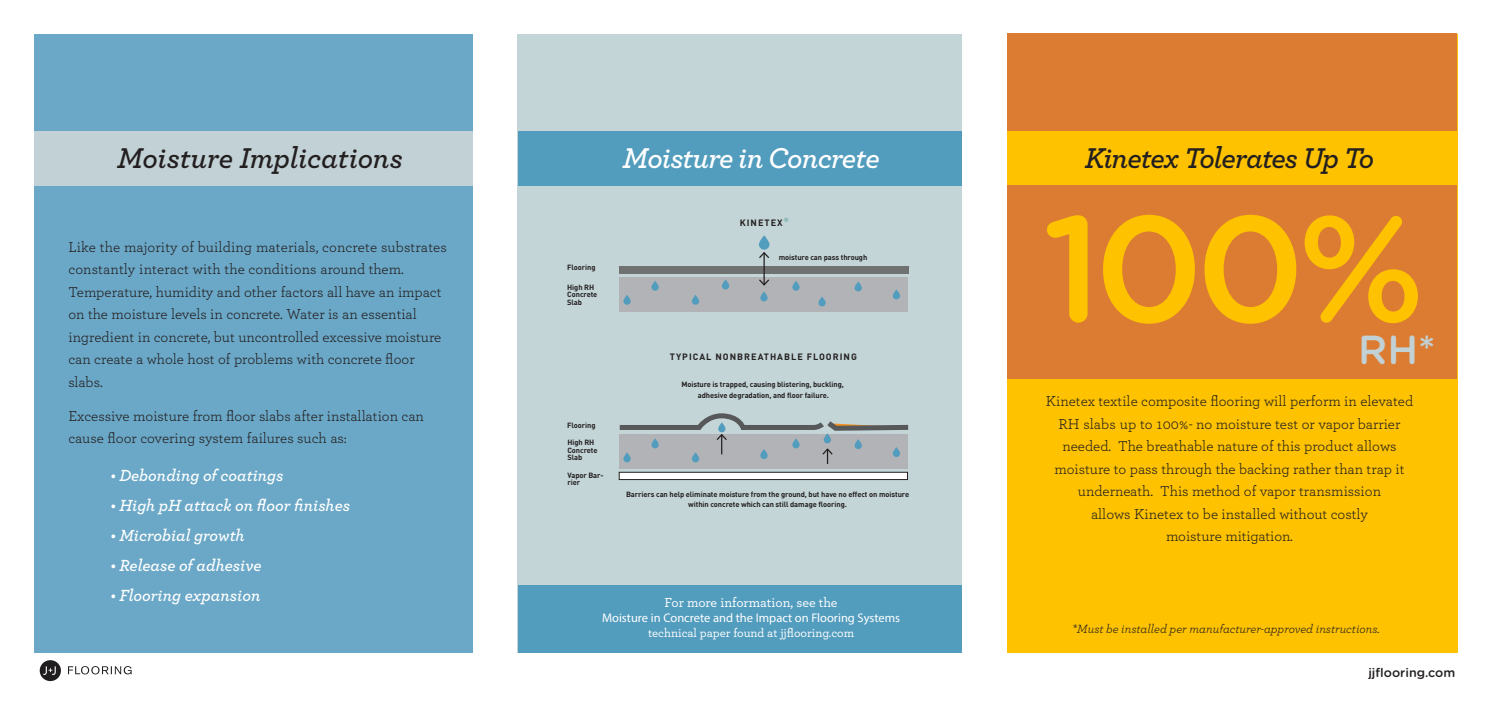
<style>
.page{position:relative;width:1491px;height:709px;background:#fff}
.page>*{position:absolute;margin:0;border:0;box-sizing:border-box;transform-origin:0 0}
.t1{font:500 150.5px "Gotham Rounded";color:#fec200}
.t2{font:500 40.5px "Gotham Rounded";color:#c2d1d5}
.Paragraph_Style_2{font:italic 600 30px "Archer";letter-spacing:-.015em;color:#231f20}
.Paragraph_Style_2-2{font:italic 600 30px "Archer";letter-spacing:-.035em;color:#231f20}
.t3{font:italic 600 30px "Archer";letter-spacing:-.025em;color:#fff}
.Body_copy{font:italic 600 16.88px "Archer";color:#fff}
.Body_copy-2{font:15px/22.5px "Archer";color:#231f20}
.t4{font:500 13.75px "Archer";color:#fff}
.Body_copy-3{font:italic 12.5px "Archer";color:#231f20}
.t5{font:12.5px "Myriad Pro";color:#fff}
.t6{font:500 12.5px "Archer";color:#fff}
.t7{font:500 12.5px "Gotham Rounded";color:#231f20}
.t8{font:700 9.12px "DINOT";letter-spacing:.11em;color:#231f20}
.t9{font:700 7.5px/10px "DINOT";letter-spacing:-.01em;color:#231f20;text-align:center}
</style>
<div class="page">
<div style="left:34px;top:34px;width:438px;height:618px;background:#6ba8c7"></div>
<div style="left:1007px;top:34px;width:450px;height:618px;background:#fec200"></div>
<div style="left:34px;top:131px;width:438px;height:55px;background:#c2d1d5"></div>
<div style="left:1007px;top:186px;width:449px;height:193px;background:#dc7c32"></div>
<div style="left:518px;top:34px;width:444px;height:618px;background:#c4d5d7"></div>
<div style="left:518px;top:131px;width:443px;height:55px;background:#529cbe"></div>
<div style="left:518px;top:585px;width:443px;height:67px;background:#529cbe"></div>
<div style="left:1007px;top:34px;width:449px;height:97px;background:#dc7c32"></div>
<svg style="left:759px;top:235px;width:10px;height:15px"></svg>
<div style="left:620px;top:277px;width:288px;height:34px;background:#b2b3b7"></div>
<div style="left:620px;top:434px;width:288px;height:35px;background:#b2b3b7"></div>
<div style="left:620px;top:266px;width:144px;height:7px;background:#707171"></div>
<div style="left:619px;top:472px;width:288px;height:7px;background:#fff"></div>
<div style="left:619px;top:472px;width:288px;height:8px;border:1px solid #231f20"></div>
<div style="left:764px;top:266px;width:144px;height:7px;background:#707171"></div>
<svg style="left:623px;top:295px;width:8px;height:10px"></svg>
<svg style="left:692px;top:295px;width:7px;height:10px"></svg>
<svg style="left:722px;top:279px;width:7px;height:10px"></svg>
<svg style="left:792px;top:281px;width:7px;height:10px"></svg>
<svg style="left:760px;top:291px;width:7px;height:10px"></svg>
<svg style="left:818px;top:296px;width:8px;height:10px"></svg>
<svg style="left:854px;top:281px;width:8px;height:10px"></svg>
<svg style="left:893px;top:289px;width:7px;height:10px"></svg>
<svg style="left:651px;top:281px;width:8px;height:10px"></svg>
<hr style="left:763px;top:253px;width:2px;height:32px;background:#231f20">
<svg style="left:759px;top:252px;width:11px;height:7px"></svg>
<svg style="left:759px;top:278px;width:10px;height:8px"></svg>
<svg style="left:619px;top:413px;width:290px;height:51px"></svg>
<svg style="left:40px;top:660px;width:21px;height:21px"></svg>
<svg style="left:68px;top:666px;width:64px;height:8px"></svg>
<p class="Paragraph_Style_2" style="left:117px;top:135px;width:287px">Moisture Implications</p>
<p class="Body_copy-2" style="left:68px;top:235px;width:380px">Like the majority of building materials, concrete substrates constantly interact with the conditions around them.<br>Temperature, humidity and other factors all have an impact on the moisture levels in concrete. Water is an essential ingredient in concrete, but uncontrolled excessive moisture can create a whole host of problems with concrete floor slabs.</p>
<p class="Body_copy-2" style="left:68px;top:403px;width:357px">Excessive moisture from floor slabs after installation can cause floor covering system failures such as:</p>
<p class="Body_copy" style="left:111px;top:462px;width:174px">• Debonding of coatings</p>
<p class="Body_copy" style="left:111px;top:492px;width:241px">• High pH attack on floor finishes</p>
<p class="Body_copy" style="left:111px;top:522px;width:136px">• Microbial growth</p>
<p class="Body_copy" style="left:111px;top:552px;width:153px">• Release of adhesive</p>
<p class="Body_copy" style="left:111px;top:582px;width:151px">• Flooring expansion</p>
<p class="t3" style="left:622px;top:135px;width:259px">Moisture in Concrete</p>
<p class="t8" style="left:740px;top:216px;width:50px">KINETEX<sup>®</sup></p>
<p class="t9" style="left:567px;top:262px;width:30px">Flooring</p>
<p class="t9" style="left:567px;top:282px;width:28px">High RH</p>
<p class="t9" style="left:567px;top:289px;width:32px">Concrete</p>
<p class="t9" style="left:567px;top:297px;width:16px">Slab</p>
<p class="t9" style="left:567px;top:420px;width:30px">Flooring</p>
<p class="t9" style="left:567px;top:437px;width:28px">High RH</p>
<p class="t9" style="left:567px;top:445px;width:32px">Concrete</p>
<p class="t9" style="left:567px;top:452px;width:16px">Slab</p>
<p class="t9" style="left:567px;top:471px;width:38px;line-height:7.5px;text-align:left">Vapor Bar&shy;rier</p>
<p class="t9" style="left:779px;top:252px;width:90px">moisture can pass through</p>
<p class="t8" style="left:670px;top:351px;width:189px">TYPICAL NONBREATHABLE FLOORING</p>
<p class="t9" style="left:681px;top:379px;width:164px">Moisture is trapped, causing blistering, buckling,</p>
<p class="t9" style="left:698px;top:390px;width:133px">adhesive degradation, and floor failure.</p>
<p class="t9" style="left:626px;top:489px;width:284px">Barriers can help eliminate moisture from the ground, but have no effect on moisture within concrete which can still damage flooring.</p>
<p class="t4" style="left:664px;top:592px;width:174px">For more information, see the</p>
<p class="t5" style="left:602px;top:610px;width:300px">Moisture in Concrete and the Impact on Flooring Systems</p>
<p class="t6" style="left:648px;top:623px;width:208px">technical paper found at jjflooring.com</p>
<p class="Paragraph_Style_2-2" style="left:1084px;top:135px;width:291px">Kinetex Tolerates Up To</p>
<p class="t1" style="left:1042px;top:161px;width:384px">100%</p>
<p class="t2" style="left:1358px;top:320px;width:79px">RH*</p>
<p class="Body_copy-2" style="left:1045px;top:389px;width:369px;text-align:center">Kinetex textile composite flooring will perform in elevated RH slabs up to 100%- no moisture test or vapor barrier needed. The breathable nature of this product allows moisture to pass through the backing rather than trap it underneath. This method of vapor transmission<br>allows Kinetex to be installed without costly<br>moisture mitigation.</p>
<p class="Body_copy-3" style="left:1072px;top:620px;width:309px">*Must be installed per manufacturer-approved instructions.</p>
<p class="t7" style="left:1368px;top:664px;width:88px">jjflooring.com</p>
</div>
